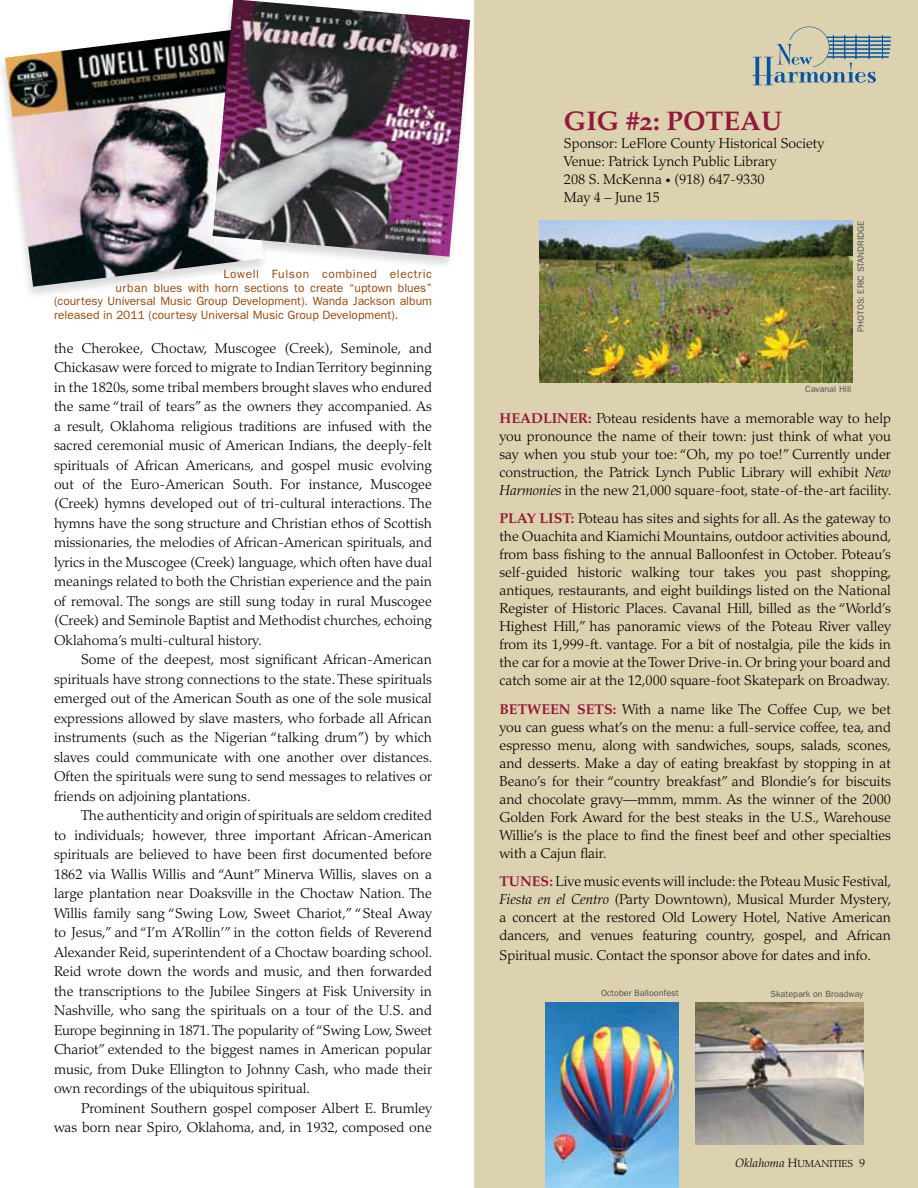
<style>
.page{position:relative;width:918px;height:1188px;background:#fff}
.page>*{position:absolute;margin:0;border:0;box-sizing:border-box;transform-origin:0 0}
.t1{font:27px "Palatino Bold Os F";color:#93193a}
.t2{font:300 14.25px/19.5px "Palatino";color:#000;text-align:justify}
.t3{font:12px/13.5px "Franklin Gothic";color:#994708;text-align:right}
.t4{font:10.2px "Palatino Light SC850";color:#000}
.t5{font:9px "Franklin Gothic";color:#4d4d4f}
.s1{font-size:10.5px}
.s2{font-family:"Palatino Bold Os F";font-weight:400;color:#93193a}
.s3{font-style:italic}
.s4{font-family:"Palatino";font-weight:300;font-style:italic;font-size:12px}
.s5{font-family:"Palatino";font-weight:300;font-size:12px}
</style>
<div class="page">
<div style="left:474px;top:0;width:444px;height:1188px;background:#ddd2b0"></div>
<img style="left:5px;top:32px;width:259px;height:255px">
<img style="left:213px;top:0;width:257px;height:257px">
<hr style="left:828px;top:41px;width:63px;height:1px;background:#0054a4">
<hr style="left:827px;top:37px;width:64px;height:1px;background:#0054a4">
<hr style="left:829px;top:45px;width:62px;height:1px;background:#0054a4">
<hr style="left:829px;top:49px;width:61px;height:1px;background:#0054a4">
<hr style="left:829px;top:53px;width:60px;height:1px;background:#0054a4">
<hr style="left:827px;top:57px;width:62px;height:1px;background:#0054a4">
<svg style="left:882px;top:35px;width:1px;height:24px"></svg>
<svg style="left:753px;top:27px;width:123px;height:58px"></svg>
<img style="left:539px;top:220px;width:314px;height:162px">
<img style="left:545px;top:1002px;width:134px;height:186px">
<img style="left:696px;top:1002px;width:168px;height:143px">
<p class="t3" style="left:54px;top:267px;width:380px">Lowell Fulson combined electric<br>urban blues with horn sections to create “uptown blues”<br>(courtesy Universal Music group Development). Wanda Jackson album</p>
<p class="t3" style="left:54px;top:307px;width:346px">released in 2011 (courtesy Universal Music group Development).</p>
<p class="t2" style="left:54px;top:338px;width:380px">the Cherokee, Choctaw, Muscogee (Creek), Seminole, and Chickasaw were forced to migrate to Indian Territory beginning in the 1820s, some tribal members brought slaves who endured the same “trail of tears” as the owners they accompanied. As a result, Oklahoma religious traditions are infused with the sacred ceremonial music of American Indians, the deeply-felt spirituals of African Americans, and gospel music evolving out of the Euro-American South. For instance, Muscogee (Creek) hymns developed out of tri-cultural interactions. The hymns have the song structure and Christian ethos of Scottish missionaries, the melodies of African-American spirituals, and lyrics in the Muscogee (Creek) language, which often have dual meanings related to both the Christian experience and the pain of removal. The songs are still sung today in rural Muscogee (Creek) and Seminole Baptist and Methodist churches, echoing Oklahoma’s multi-cultural history.</p>
<p class="t2" style="left:54px;top:650px;width:380px;text-indent:27px">Some of the deepest, most significant African-American spirituals have strong connections to the state. These spirituals emerged out of the American South as one of the sole musical expressions allowed by slave masters, who forbade all African instruments (such as the Nigerian “talking drum”) by which slaves could communicate with one another over distances.<br>Often the spirituals were sung to send messages to relatives or friends on adjoining plantations.</p>
<p class="t2" style="left:54px;top:806px;width:380px;text-indent:27px">The authenticity and origin of spirituals are seldom credited to individuals; however, three important African-American spirituals are believed to have been first documented before 1862 via Wallis Willis and “Aunt” Minerva Willis, slaves on a large plantation near Doaksville in the Choctaw Nation. The Willis family sang “Swing Low, Sweet Chariot,” “Steal Away to Jesus,” and “I’m A’Rollin’” in the cotton fields of Reverend Alexander Reid, superintendent of a Choctaw boarding school.<br>Reid wrote down the words and music, and then forwarded the transcriptions to the Jubilee Singers at Fisk University in Nashville, who sang the spirituals on a tour of the U.S. and Europe beginning in 1871. The popularity of “Swing Low, Sweet Chariot” extended to the biggest names in American popular music, from Duke Ellington to Johnny Cash, who made their own recordings of the ubiquitous spiritual.</p>
<p class="t2" style="left:54px;top:1098px;width:379px;text-align:right">Prominent Southern gospel composer Albert E. Brumley<br>was born near Spiro, Oklahoma, and, in 1932, composed one</p>
<h2 class="t1" style="left:564px;top:105px;width:220px">GIG #2: POTEAU</h2>
<p class="t2" style="left:564px;top:134px;width:262px;line-height:18px;text-align:left">Sponsor: LeFlore County Historical Society<br>Venue: Patrick Lynch Public Library<br>208 S. McKenna <span class="s1">•</span> (918) 647-9330<br>May 4 – June 15</p>
<p class="t5" style="left:855px;top:332px;width:112px;rotate:-90deg">PHOTOS: ERIC STANDRIDgE</p>
<p class="t5" style="left:805px;top:384px;width:48px">Cavanal Hill</p>
<p class="t2" style="left:499px;top:409px;width:394px;line-height:18px"><span class="s2">HEADLINER:</span> Poteau residents have a memorable way to help you pronounce the name of their town: just think of what you say when you stub your toe: “Oh, my po toe!” Currently under construction, the Patrick Lynch Public Library will exhibit <span class="s3">New Harmonies</span> in the new 21,000 square-foot, state-of-the-art facility.</p>
<p class="t2" style="left:499px;top:510px;width:394px;line-height:18px"><span class="s2">PLAY LIST:</span> Poteau has sites and sights for all. As the gateway to the Ouachita and Kiamichi Mountains, outdoor activities abound, from bass fishing to the annual Balloonfest in October. Poteau’s self-guided historic walking tour takes you past shopping, antiques, restaurants, and eight buildings listed on the National Register of Historic Places. Cavanal Hill, billed as the “World’s Highest Hill,” has panoramic views of the Poteau River valley from its 1,999-ft. vantage. For a bit of nostalgia, pile the kids in the car for a movie at the Tower Drive-in. Or bring your board and catch some air at the 12,000 square-foot Skatepark on Broadway.</p>
<p class="t2" style="left:499px;top:700px;width:394px;line-height:18px"><span class="s2">BETWEEN SETS:</span> With a name like The Coffee Cup, we bet you can guess what’s on the menu: a full-service coffee, tea, and espresso menu, along with sandwiches, soups, salads, scones, and desserts. Make a day of eating breakfast by stopping in at Beano’s for their “country breakfast” and Blondie’s for biscuits and chocolate gravy—mmm, mmm. As the winner of the 2000<br>Golden Fork Award for the best steaks in the U.S., Warehouse Willie’s is the place to find the finest beef and other specialties with a Cajun flair.</p>
<p class="t2" style="left:499px;top:873px;width:394px;line-height:18px"><span class="s2">TUNES:</span> Live music events will include: the Poteau Music Festival, <span class="s3">Fiesta en el Centro</span> (Party Downtown), Musical Murder Mystery, a concert at the restored Old Lowery Hotel, Native American dancers, and venues featuring country, gospel, and African</p>
<p class="t2" style="left:499px;top:945px;width:373px">Spiritual music. Contact the sponsor above for dates and info.</p>
<p class="t5" style="left:601px;top:988px;width:79px">October Balloonfest</p>
<p class="t5" style="left:771px;top:988px;width:94px">Skatepark on Broadway</p>
<p class="t4" style="left:735px;top:1158px;width:131px"><span class="s4">Oklahoma</span> <span class="s5">H</span>UMANITIES <span class="s5">9</span></p>
</div>
